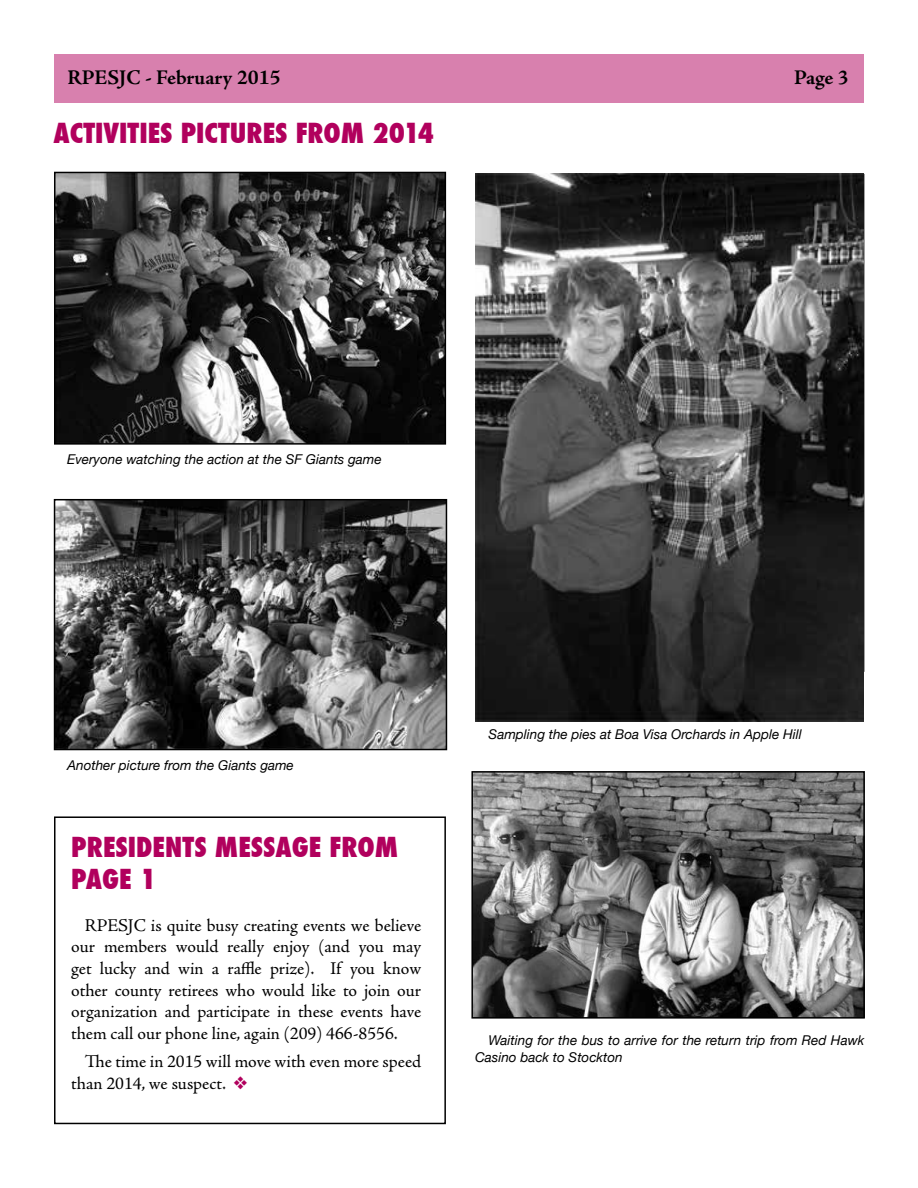
<style>
.page{position:relative;width:918px;height:1188px;background:#fff}
.page>*{position:absolute;margin:0;border:0;box-sizing:border-box;transform-origin:0 0}
.t1{font:800 condensed 27px "Futura";color:#b1005d}
.t2{font:800 condensed 26.85px/32.2px "Futura";color:#b1005d}
.t3{font:700 21px "Adobe Jenson Pro";color:#000}
.t4{font:18px/21.6px "Adobe Jenson Pro";color:#000;text-align:justify}
.t5{font:italic 13.5px/16.2px "Helvetica Neue";color:#000}
.s1{color:#b1005d}
</style>
<div class="page">
<div style="left:54px;top:54px;width:810px;height:48px;background:#d880ae"></div>
<div style="left:54px;top:816px;width:392px;height:308px;border:2px solid #000"></div>
<img style="left:57px;top:175px;width:386px;height:267px">
<div style="left:54px;top:172px;width:392px;height:273px;border:2px solid #000"></div>
<img style="left:474px;top:774px;width:388px;height:242px">
<div style="left:471px;top:771px;width:394px;height:248px;border:2px solid #000"></div>
<img style="left:475px;top:174px;width:389px;height:547px">
<img style="left:57px;top:502px;width:387px;height:245px">
<div style="left:54px;top:499px;width:393px;height:251px;border:2px solid #000"></div>
<p class="t3" style="left:68px;top:66px;width:215px">RPESJC - February 2015</p>
<p class="t3" style="left:794px;top:66px;width:56px">Page 3</p>
<h1 class="t1" style="left:54px;top:114px;width:382px">ACTIVITIES PICTURES FROM 2014</h1>
<p class="t5" style="left:67px;top:452px;width:316px">Everyone watching the action at the SF Giants game</p>
<p class="t5" style="left:67px;top:758px;width:228px">Another picture from the Giants game</p>
<h2 class="t2" style="left:71px;top:831px;width:328px">PRESIDENTS MESSAGE FROM<br>PAGE 1</h2>
<p class="t4" style="left:71px;top:915px;width:351px;text-indent:14px">RPESJC is quite busy creating events we believe our members would really enjoy (and you may get lucky and win a raffle prize). If you know other county retirees who would like to join our organization and participate in these events have them call our phone line, again (209) 466-8556.</p>
<p class="t4" style="left:71px;top:1051px;width:351px;text-indent:14px">The time in 2015 will move with even more speed than 2014, we suspect. <span class="s1">❖</span></p>
<p class="t5" style="left:489px;top:727px;width:315px">Sampling the pies at Boa Visa Orchards in Apple Hill</p>
<p class="t5" style="left:475px;top:1033px;width:391px;text-indent:14px">Waiting for the bus to arrive for the return trip from Red Hawk<br>Casino back to Stockton</p>
</div>
